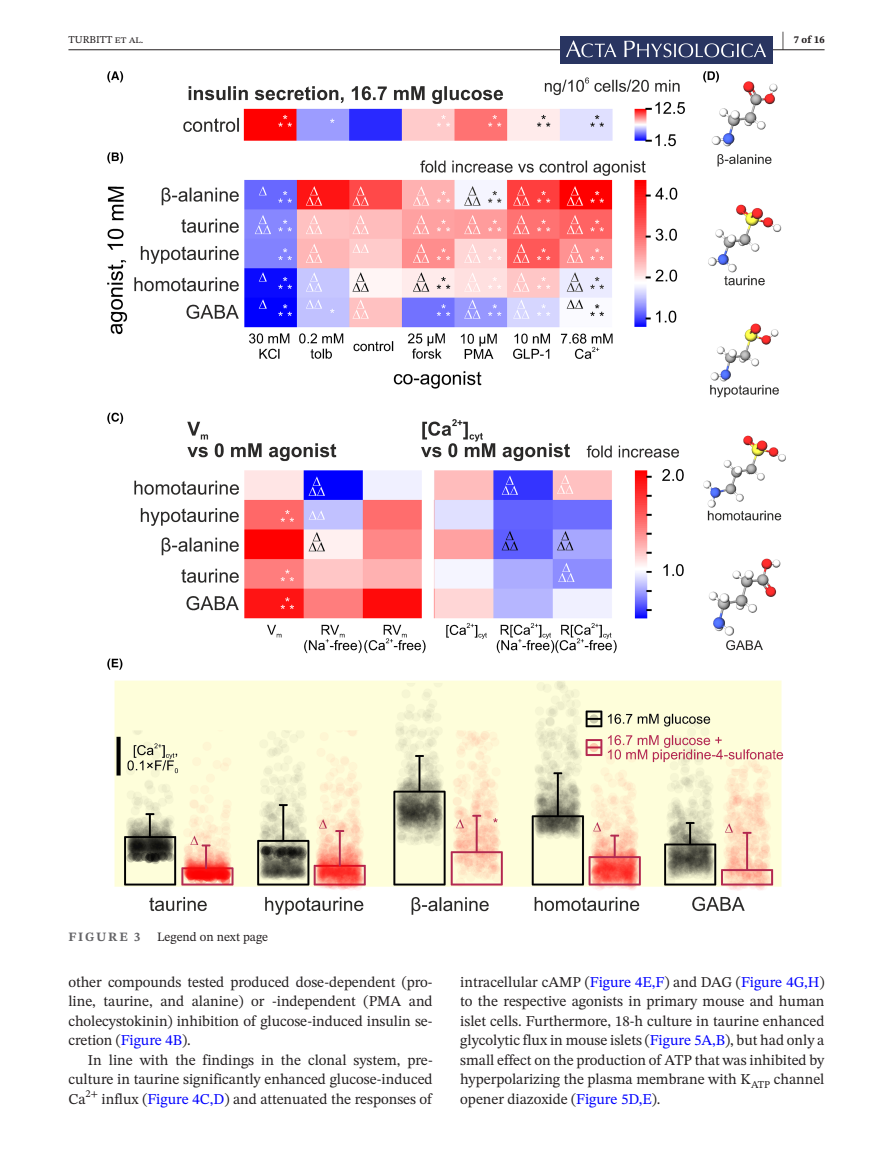
<style>
.page{position:relative;width:893px;height:1174px;background:#fff}
.page>*{position:absolute;margin:0;border:0;box-sizing:border-box;transform-origin:0 0}
.t1{font:700 21px "STIX Two Text";color:#231f20;scale:.42 1}
.t2{font:15px/19.5px "STIX Two Text";letter-spacing:-.005em;color:#231f20;text-align:justify}
.t3{font:12.75px "STIX Two Text";color:#231f20}
.t4{font:700 12.75px "STIX Two Text";letter-spacing:.14em;color:#636366}
.t5{font:10.5px "STIX Two Text";color:#231f20}
.t6{font:700 10.5px "STIX Two Text";color:#231f20}
.s1{color:#00f}
.s2{font-family:"STIX"}
</style>
<div class="page">
<hr style="left:68px;top:49px;width:756px;height:1px;background:#231f20">
<div style="left:560px;top:36px;width:212px;height:27px;background:#293561"></div>
<svg style="left:566px;top:40px;width:50px;height:17px"></svg>
<svg style="left:624px;top:41px;width:142px;height:16px"></svg>
<img style="left:107px;top:71px;width:679px;height:844px">
<h1 class="t1" style="left:782px;top:24px;width:8px">|</h1>
<p class="t5" style="left:68px;top:32px;width:76px">TURBITT et al.</p>
<p class="t6" style="left:794px;top:32px;width:32px">7 of 16</p>
<p class="t4" style="left:68px;top:927px;width:74px">FIGURE 3</p>
<p class="t3" style="left:157px;top:927px;width:113px">Legend on next page</p>
<p class="t2" style="left:68px;top:972px;width:366px">other compounds tested produced dose-dependent (pro&shy;line, taurine, and alanine) or -independent (PMA and cholecystokinin) inhibition of glucose-induced insulin se&shy;cretion (<span class="s1">Figure 4B</span>).</p>
<p class="t2" style="left:68px;top:1050px;width:366px;text-indent:19px">In line with the findings in the clonal system, pre&shy;culture in taurine significantly enhanced glucose-induced Ca</p>
<p class="t5" style="left:86px;top:1086px;width:14px">2<span class="s2">+</span></p>
<p class="t2" style="left:102px;top:1089px;width:332px">influx (<span class="s1">Figure 4C,D</span>) and attenuated the responses of</p>
<p class="t2" style="left:460px;top:972px;width:366px">intracellular cAMP (<span class="s1">Figure 4E,F</span>) and DAG (<span class="s1">Figure 4G,H</span>) to the respective agonists in primary mouse and human islet cells. Furthermore, 18-h culture in taurine enhanced glycolytic flux in mouse islets (<span class="s1">Figure 5A,B</span>), but had only a small effect on the production of ATP that was inhibited by hyperpolarizing the plasma membrane with K<sub>ATP</sub> channel opener diazoxide (<span class="s1">Figure 5D,E</span>).</p>
</div>
